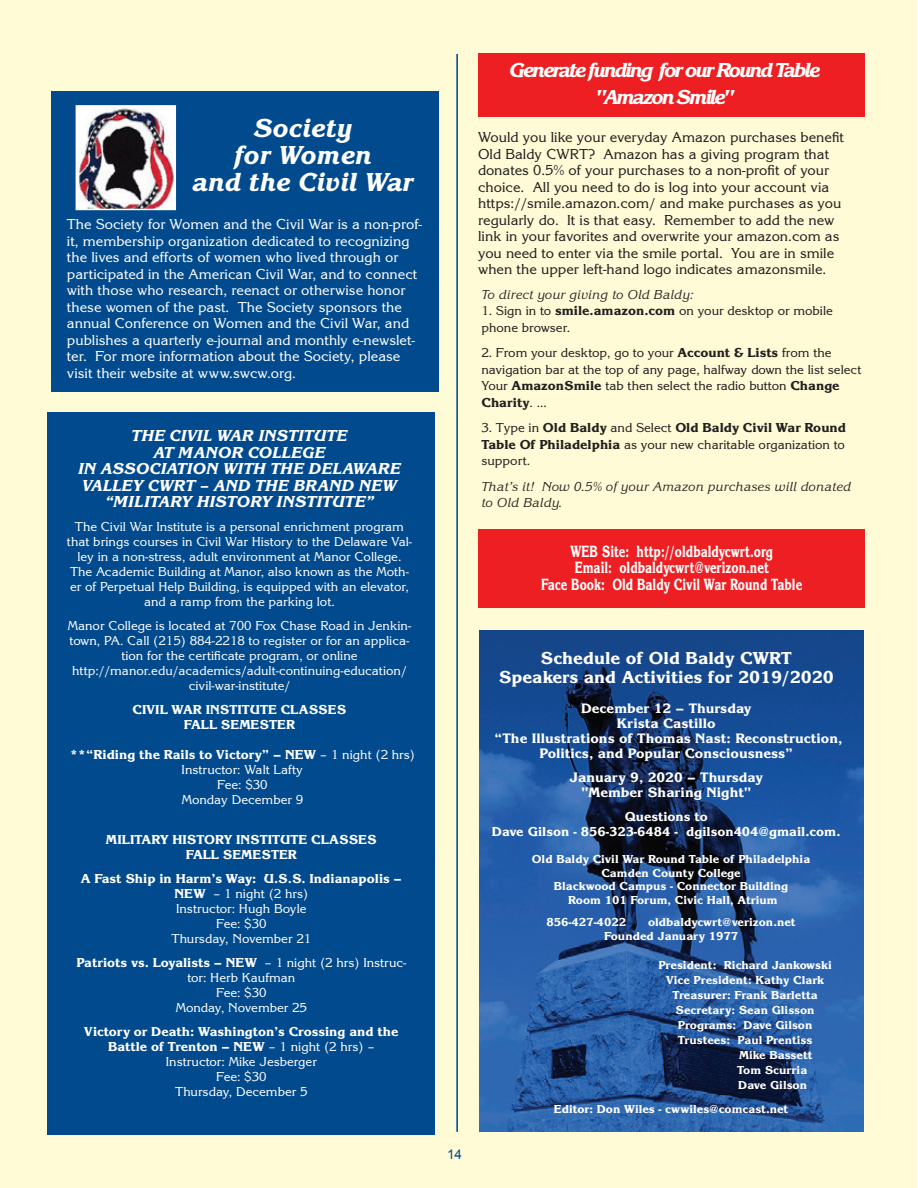
<style>
.page{position:relative;width:918px;height:1188px;background:#fff}
.page>*{position:absolute;margin:0;border:0;box-sizing:border-box;transform-origin:0 0}
.t1{font:27px/27px "Korinna Extra Bold Italic DTC";color:#fff;text-align:center}
.t2{font:21px/27px "Korinna Extra Bold Italic DTC";letter-spacing:-.1em;color:#fff;text-align:center}
.t3{font:18px/19.5px "Korinna Extra Bold DTC";color:#fff;text-align:center}
.t4{font:16.8px/16.5px "Korinna Extra Bold DTC";color:#fff;text-align:center;scale:.72 1}
.t5{font:16.5px/16.5px "Korinna Extra Bold Italic DTC";color:#fff;text-align:center}
.t6{font:15px/16.5px "Korinna Regular DTC";color:#fff}
.t7{font:15px/16.5px "Korinna Regular DTC";color:#231f20}
.t8{font:14.25px/15px "Korinna Extra Bold DTC";color:#fff;text-align:center}
.t9{font:13.5px/15px "Korinna Regular DTC";color:#fff;text-align:center}
.t10{font:13.5px/15px "Korinna Extra Bold DTC";color:#fff;text-align:center}
.t11{font:13.5px/16.5px "Korinna Regular DTC";color:#231f20}
.t12{font:13.5px/16.5px "Korinna Regular Italic DTC";color:#231f20}
.t13{font:13.5px "Korinna Extra Bold DTC";color:#231f20}
.t14{font:13.5px "Arial";color:#004a8d}
.t15{font:12px/13.5px "Korinna Extra Bold DTC";color:#fff;text-align:center}
.s1{font-family:"Korinna Regular DTC"}
.s2{font-family:"Korinna Extra Bold DTC"}
</style>
<div class="page">
<div style="left:0;top:0;width:916px;height:1188px;background:#fffbd6"></div>
<div style="left:478px;top:53px;width:387px;height:64px;background:#ee1f23"></div>
<hr style="left:457px;top:54px;width:1px;height:1078px;background:#004a8d">
<div style="left:51px;top:91px;width:388px;height:301px;background:#004a8d"></div>
<img style="left:79px;top:108px;width:94px;height:99px">
<div style="left:76px;top:105px;width:100px;height:105px;border:2px solid #fff"></div>
<div style="left:48px;top:413px;width:387px;height:722px;background:#004a8d"></div>
<img style="left:479px;top:631px;width:385px;height:501px">
<div style="left:478px;top:529px;width:387px;height:79px;background:#ee1f23"></div>
<h1 class="t1" style="left:192px;top:115px;width:223px">Society<br>for Women<br>and the Civil War</h1>
<p class="t6" style="left:67px;top:216px;width:357px">The Society for Women and the Civil War is a non-prof&shy;it, membership organization dedicated to recognizing the lives and efforts of women who lived through or participated in the American Civil War, and to connect with those who research, reenact or otherwise honor these women of the past. The Society sponsors the annual Conference on Women and the Civil War, and publishes a quarterly e-journal and monthly e-newslet&shy;ter. For more information about the Society, please visit their website at www.swcw.org.</p>
<p class="t5" style="left:78px;top:428px;width:324px">THE CIVIL WAR INSTITUTE<br>AT MANOR COLLEGE<br>IN ASSOCIATION WITH THE DELAWARE<br>VALLEY CWRT – AND THE BRAND NEW “MILITARY HISTORY INSTITUTE”</p>
<p class="t9" style="left:67px;top:519px;width:347px">The Civil War Institute is a personal enrichment program that brings courses in Civil War History to the Delaware Val&shy;ley in a non-stress, adult environment at Manor College.<br>The Academic Building at Manor, also known as the Moth&shy;er of Perpetual Help Building, is equipped with an elevator, and a ramp from the parking lot.</p>
<p class="t9" style="left:68px;top:618px;width:345px">Manor College is located at 700 Fox Chase Road in Jenkin&shy;town, PA. Call (215) 884-2218 to register or for an applica&shy;tion for the certificate program, or online http://manor.edu/academics/adult-continuing-education/ civil-war-institute/</p>
<p class="t10" style="left:133px;top:702px;width:215px">CIVIL WAR INSTITUTE CLASSES<br>FALL SEMESTER</p>
<p class="t10" style="left:70px;top:747px;width:347px">**“Riding the Rails to Victory” – NEW <span class="s1">– 1 night (2 hrs)</span></p>
<p class="t9" style="left:182px;top:762px;width:123px">Instructor: Walt Lafty<br>Fee: $30<br>Monday December 9</p>
<p class="t10" style="left:106px;top:832px;width:272px">MILITARY HISTORY INSTITUTE CLASSES<br>FALL SEMESTER</p>
<p class="t10" style="left:81px;top:871px;width:323px">A Fast Ship in Harm’s Way: U.S.S. Indianapolis –</p>
<p class="t9" style="left:172px;top:886px;width:141px"><span class="s2">NEW</span> – 1 night (2 hrs)<br>Instructor: Hugh Boyle<br>Fee: $30<br>Thursday, November 21</p>
<p class="t10" style="left:76px;top:955px;width:332px">Patriots vs. Loyalists – NEW <span class="s1">– 1 night (2 hrs) Instruc-</span></p>
<p class="t9" style="left:176px;top:970px;width:133px">tor: Herb Kaufman<br>Fee: $30<br>Monday, November 25</p>
<p class="t10" style="left:84px;top:1024px;width:316px">Victory or Death: Washington’s Crossing and the<br>Battle of Trenton – NEW <span class="s1">– 1 night (2 hrs) –</span></p>
<p class="t9" style="left:166px;top:1054px;width:153px">Instructor: Mike Jesberger<br>Fee: $30<br>Thursday, December 5</p>
<h2 class="t2" style="left:509px;top:57px;width:313px">Generate funding for our Round Table "Amazon Smile"</h2>
<p class="t7" style="left:478px;top:129px;width:367px">Would you like your everyday Amazon purchases benefit Old Baldy CWRT? Amazon has a giving program that donates 0.5% of your purchases to a non-profit of your choice. All you need to do is log into your account via https://smile.amazon.com/ and make purchases as you regularly do. It is that easy. Remember to add the new link in your favorites and overwrite your amazon.com as you need to enter via the smile portal. You are in smile when the upper left-hand logo indicates amazonsmile.</p>
<p class="t12" style="left:481px;top:286px;width:214px">To direct your giving to Old Baldy:</p>
<p class="t11" style="left:481px;top:303px;width:353px">1. Sign in to <span class="s2">smile.amazon.com</span> on your desktop or mobile phone browser.</p>
<p class="t11" style="left:481px;top:345px;width:381px">2. From your desktop, go to your <span class="s2">Account &amp; Lists</span> from the navigation bar at the top of any page, halfway down the list select<br>Your <span class="s2">AmazonSmile</span> tab then select the radio button <span class="s2">Change</span></p>
<p class="t13" style="left:481px;top:395px;width:67px">Charity<span class="s1">. ...</span></p>
<p class="t13" style="left:481px;top:420px;width:366px"><span class="s1">3. Type in</span> Old Baldy <span class="s1">and Select</span> Old Baldy Civil War Round</p>
<p class="t11" style="left:481px;top:436px;width:365px"><span class="s2">Table Of Philadelphia</span> as your new charitable organization to support.</p>
<p class="t12" style="left:481px;top:478px;width:371px">That’s it! Now 0.5% of your Amazon purchases will donated to Old Baldy.</p>
<p class="t4" style="left:541px;top:543px;width:364px">WEB Site: http://oldbaldycwrt.org<br>Email: oldbaldycwrt@verizon.net<br>Face Book: Old Baldy Civil War Round Table</p>
<p class="t14" style="left:447px;top:1145px;width:17px">14</p>
<h3 class="t3" style="left:499px;top:648px;width:337px">Schedule of Old Baldy CWRT<br>Speakers and Activities for 2019/2020</h3>
<p class="t8" style="left:494px;top:701px;width:350px">December 12 – Thursday<br>Krista Castillo<br>“The Illustrations of Thomas Nast: Reconstruction,<br>Politics, and Popular Consciousness”</p>
<p class="t8" style="left:570px;top:770px;width:195px">January 9, 2020 – Thursday "Member Sharing Night"</p>
<p class="t10" style="left:492px;top:810px;width:350px">Questions to<br>Dave Gilson - 856-323-6484 - dgilson404@gmail.com.</p>
<p class="t15" style="left:532px;top:853px;width:280px">Old Baldy Civil War Round Table of Philadelphia Camden County College<br>Blackwood Campus - Connector Building<br>Room 101 Forum, Civic Hall, Atrium</p>
<p class="t15" style="left:547px;top:916px;width:81px">856-427-4022</p>
<p class="t15" style="left:604px;top:916px;width:193px;text-align:left;text-indent:44px">oldbaldycwrt@verizon.net<br>Founded January 1977</p>
<p class="t15" style="left:658px;top:958px;width:175px">President: Richard Jankowski</p>
<p class="t15" style="left:666px;top:973px;width:160px">Vice President: Kathy Clark</p>
<p class="t15" style="left:672px;top:988px;width:147px">Treasurer: Frank Barletta</p>
<p class="t15" style="left:676px;top:1003px;width:141px">Secretary: Sean Glisson</p>
<p class="t15" style="left:678px;top:1018px;width:136px">Programs: Dave Gilson</p>
<p class="t15" style="left:678px;top:1033px;width:136px">Trustees: Paul Prentiss</p>
<p class="t15" style="left:739px;top:1048px;width:75px">Mike Bassett</p>
<p class="t15" style="left:737px;top:1063px;width:72px">Tom Scurria</p>
<p class="t15" style="left:738px;top:1078px;width:70px">Dave Gilson</p>
<p class="t15" style="left:554px;top:1102px;width:236px">Editor: Don Wiles - cwwiles@comcast.net</p>
</div>
